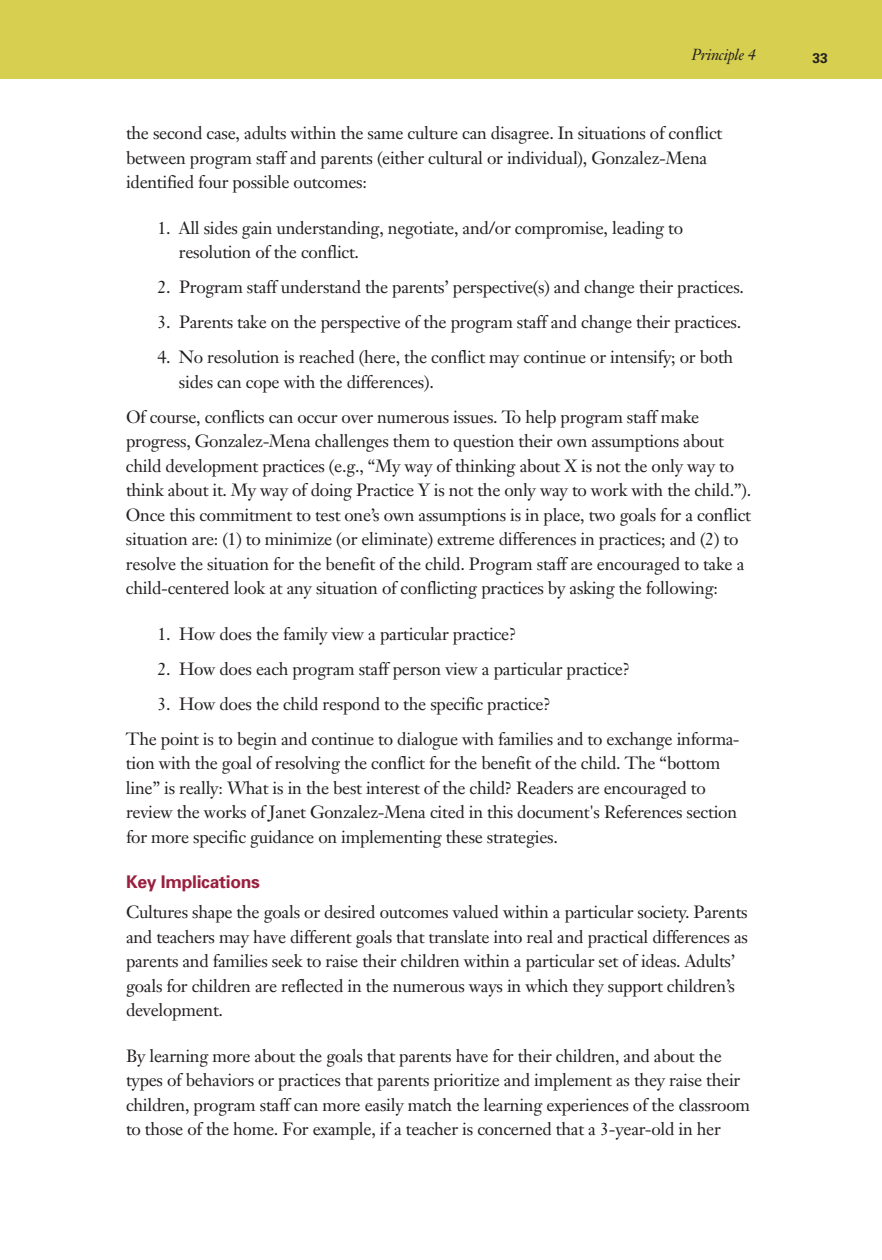
<style>
.page{position:relative;width:882px;height:1260px;background:#fff}
.page>*{position:absolute;margin:0;border:0;box-sizing:border-box;transform-origin:0 0}
.t1{font:17.5px/24.5px "Janson Text";letter-spacing:-.015em;color:#231f20}
.t2{font:700 17.5px "Univers";letter-spacing:-.015em;color:#99203f}
.t3{font:italic 15.75px "Janson Text";letter-spacing:-.015em;color:#231f20}
.t4{font:700 14px "Univers";color:#231f20}
</style>
<div class="page">
<div style="left:0;top:0;width:882px;height:79px;background:#d7cf50"></div>
<p class="t3" style="left:692px;top:49px;width:66px">Principle 4</p>
<p class="t4" style="left:812px;top:53px;width:17px">33</p>
<p class="t1" style="left:126px;top:123px;width:598px">the second case, adults within the same culture can disagree. In situations of conflict between program staff and parents (either cultural or individual), Gonzalez-Mena identified four possible outcomes:</p>
<p class="t1" style="left:179px;top:217px;width:506px;text-indent:-21px">1. All sides gain understanding, negotiate, and/or compromise, leading to resolution of the conflict.</p>
<p class="t1" style="left:158px;top:277px;width:588px">2. Program staff understand the parents’ perspective(s) and change their practices.</p>
<p class="t1" style="left:158px;top:312px;width:585px">3. Parents take on the perspective of the program staff and change their practices.</p>
<p class="t1" style="left:179px;top:347px;width:556px;text-indent:-21px">4. No resolution is reached (here, the conflict may continue or intensify; or both sides can cope with the differences).</p>
<p class="t1" style="left:126px;top:406px;width:627px">Of course, conflicts can occur over numerous issues. To help program staff make progress, Gonzalez-Mena challenges them to question their own assumptions about child development practices (e.g., “My way of thinking about X is not the only way to think about it. My way of doing Practice Y is not the only way to work with the child.”).<br>Once this commitment to test one’s own assumptions is in place, two goals for a conflict situation are: (1) to minimize (or eliminate) extreme differences in practices; and (2) to resolve the situation for the benefit of the child. Program staff are encouraged to take a child-centered look at any situation of conflicting practices by asking the following:</p>
<p class="t1" style="left:157px;top:623px;width:361px">1. How does the family view a particular practice?</p>
<p class="t1" style="left:157px;top:658px;width:474px">2. How does each program staff person view a particular practice?</p>
<p class="t1" style="left:126px;top:688px;width:615px;line-height:35px;text-indent:32px">3. How does the child respond to the specific practice?<br>The point is to begin and continue to dialogue with families and to exchange informa-</p>
<p class="t1" style="left:126px;top:753px;width:613px">tion with the goal of resolving the conflict for the benefit of the child. The “bottom line” is really: What is in the best interest of the child? Readers are encouraged to review the works of Janet Gonzalez-Mena cited in this document's References section for more specific guidance on implementing these strategies.</p>
<h2 class="t2" style="left:126px;top:876px;width:135px">Key Implications</h2>
<p class="t1" style="left:126px;top:902px;width:624px">Cultures shape the goals or desired outcomes valued within a particular society. Parents and teachers may have different goals that translate into real and practical differences as parents and families seek to raise their children within a particular set of ideas. Adults’ goals for children are reflected in the numerous ways in which they support children’s development.</p>
<p class="t1" style="left:126px;top:1045px;width:626px">By learning more about the goals that parents have for their children, and about the types of behaviors or practices that parents prioritize and implement as they raise their children, program staff can more easily match the learning experiences of the classroom to those of the home. For example, if a teacher is concerned that a 3-year-old in her</p>
</div>
